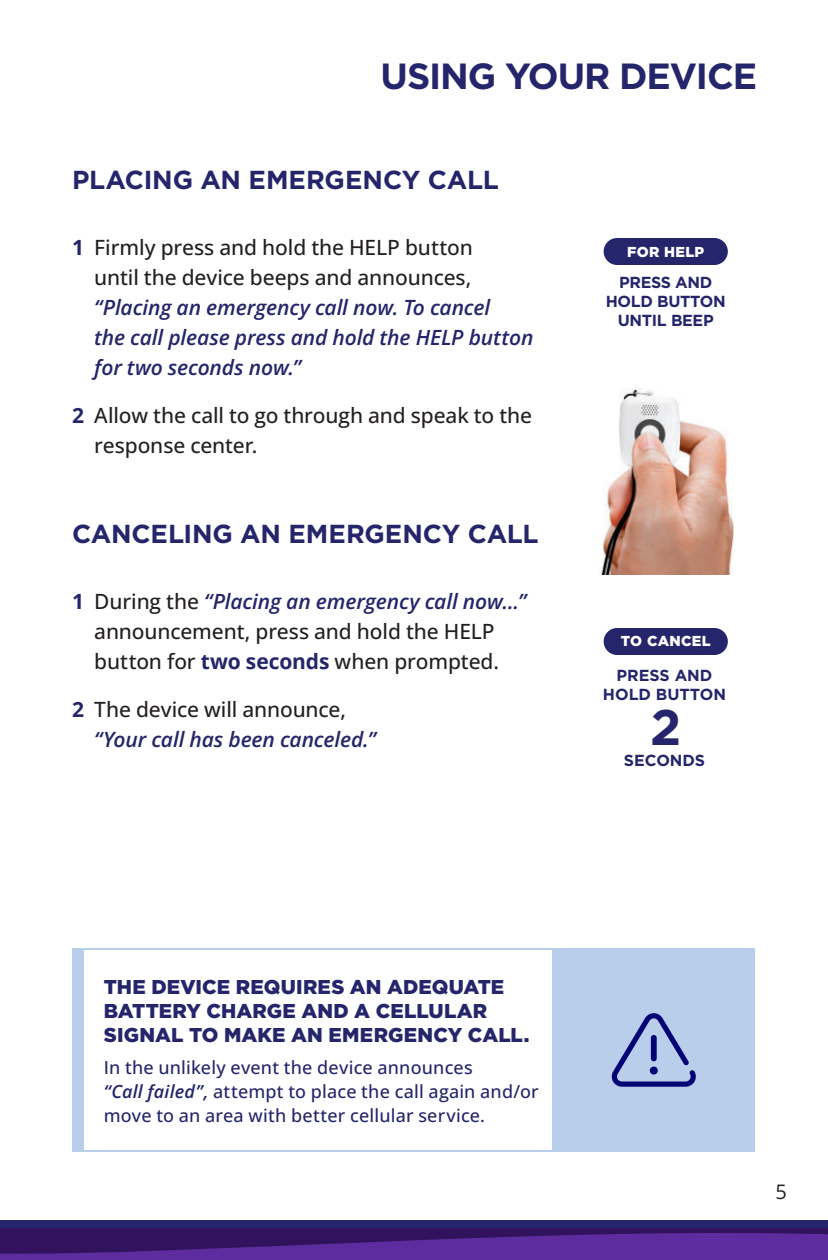
<style>
.page{position:relative;width:828px;height:1260px;background:#fff}
.page>*{position:absolute;margin:0;border:0;box-sizing:border-box;transform-origin:0 0}
.t1{font:700 50px "Gotham";color:#24256b}
.t2{font:700 36.4px "Gotham";letter-spacing:-.03em;color:#24256b}
.t3{font:700 26px "Gotham";letter-spacing:-.005em;color:#24256b}
.t4{font:500 21px/30px "Open Sans";letter-spacing:-.005em;color:#231f20;text-align:right}
.t5{font:italic 600 21px/30px "Open Sans";letter-spacing:-.005em;color:#24256b}
.t6{font:900 20px/24px "Gotham";letter-spacing:.005em;color:#24256b}
.t7{font:20px "Open Sans";color:#231f20}
.t8{font:500 18px/24px "Open Sans";letter-spacing:.01em;color:#24256b}
.t9{font:700 16px/19.2px "Gotham";letter-spacing:-.02em;color:#24256b;text-align:center}
.t10{font:700 16px/19.2px "Gotham";color:#24256b;text-align:center}
.t11{font:900 14.4px "Gotham";letter-spacing:.02em;color:#fff}
.s1{font-weight:700;color:#24256b}
.s2{font-weight:600;font-style:italic;color:#24256b}
.s3{font-weight:700;font-style:normal}
.s4{font-weight:500;font-style:normal;color:#231f20}
.s5{font-weight:600;font-style:italic}
</style>
<div class="page">
<div style="left:0;top:1220px;width:828px;height:40px;background:#24256b"></div>
<div style="left:0;top:1228px;width:828px;height:32px;background:#30135c"></div>
<svg style="left:0;top:1233px;width:828px;height:27px"></svg>
<div style="left:72px;top:948px;width:526px;height:204px;border:2px solid #b9ceea"></div>
<div style="left:552px;top:948px;width:203px;height:204px;background:#b9ceea"></div>
<svg style="left:611px;top:1013px;width:85px;height:74px"></svg>
<img style="left:600px;top:388px;width:134px;height:187px">
<div style="left:604px;top:238px;width:124px;height:27px;background:#24256b;border-radius:14px"></div>
<div style="left:604px;top:628px;width:124px;height:27px;background:#24256b;border-radius:14px"></div>
<div style="left:72px;top:948px;width:12px;height:204px;background:#b9ceea"></div>
<h2 class="t2" style="left:381px;top:60px;width:378px">USING YOUR DEVICE</h2>
<p class="t3" style="left:72px;top:168px;width:428px">PLACING AN EMERGENCY CALL</p>
<p class="t4" style="left:72px;top:232px;width:402px"><span class="s1">1</span> Firmly press and hold the HELP button until the device beeps and announces,</p>
<p class="t5" style="left:94px;top:295px;width:441px">“Placing an emergency call now. To cancel<br>the call please press and hold the HELP button for two seconds now.”</p>
<p class="t4" style="left:94px;top:403px;width:439px;text-align:left;text-indent:-22px"><span class="s1">2</span> Allow the call to go through and speak to the response center.</p>
<p class="t3" style="left:72px;top:522px;width:468px">CANCELING AN EMERGENCY CALL</p>
<p class="t4" style="left:72px;top:586px;width:456px;text-align:center"><span class="s1">1</span> During the <span class="s2">“Placing an emergency call now...” </span>announcement, press and hold the HELP button for <span class="s1">two seconds</span> when prompted.</p>
<p class="t5" style="left:94px;top:697px;width:283px;text-indent:-22px"><span class="s3">2</span> <span class="s4">The device will announce, </span>“Your call has been canceled.”</p>
<p class="t11" style="left:627px;top:245px;width:79px">FOR HELP</p>
<p class="t9" style="left:606px;top:273px;width:121px">PRESS AND<br>HOLD BUTTON<br>UNTIL BEEP</p>
<p class="t11" style="left:621px;top:635px;width:91px">TO CANCEL</p>
<p class="t10" style="left:603px;top:666px;width:125px">PRESS AND<br>HOLD BUTTON</p>
<h1 class="t1" style="left:650px;top:705px;width:33px">2</h1>
<p class="t10" style="left:624px;top:751px;width:83px">SECONDS</p>
<p class="t6" style="left:104px;top:976px;width:427px">THE DEVICE REQUIRES AN ADEQUATE<br>BATTERY CHARGE AND A CELLULAR<br>SIGNAL TO MAKE AN EMERGENCY CALL.</p>
<p class="t8" style="left:104px;top:1058px;width:436px">In the unlikely event the device announces<br><span class="s5">“Call failed”,</span> attempt to place the call again and/or move to an area with better cellular service.</p>
<p class="t7" style="left:775px;top:1181px;width:13px">5</p>
</div>
